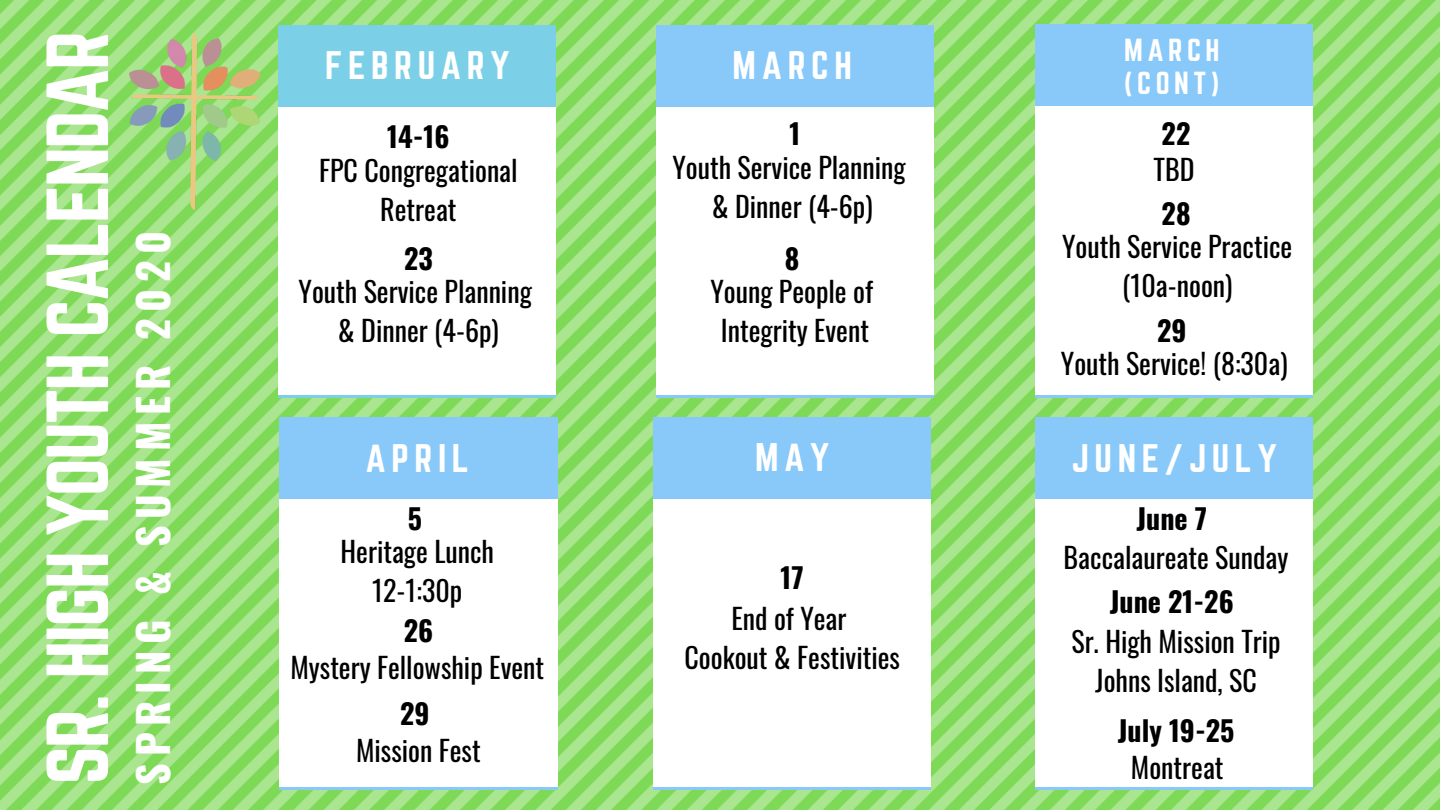
<style>
.page{position:relative;width:1440px;height:810px;background:#fff}
.page>*{position:absolute;margin:0;border:0;box-sizing:border-box;transform-origin:0 0}
.t1{font:77px "Norwester";letter-spacing:-.03em;color:#fff}
.t2{font:700 42px "Oswald";letter-spacing:.16em;color:#fff}
.t3{font:35px "Norwester";letter-spacing:.16em;color:#fff}
.t4{font:28px/39px "Oswald";color:#000;text-align:center}
.t5{font:700 28px "Oswald";color:#000}
.t6{font:28px/32.2px "Norwester";letter-spacing:.16em;color:#fff}
</style>
<div class="page">
<img style="left:0;top:0;width:1440px;height:810px">
<div style="left:278px;top:370px;width:278px;height:26px;background:#fff"></div>
<div style="left:278px;top:27px;width:278px;height:105px;background:#fff"></div>
<div style="left:278px;top:132px;width:278px;height:238px;background:#fff"></div>
<hr style="left:278px;top:395px;width:278px;height:2px;background:#7bd0e7">
<div style="left:278px;top:25px;width:278px;height:82px;background:#7bd0e7"></div>
<div style="left:656px;top:370px;width:278px;height:27px;background:#fff"></div>
<div style="left:656px;top:27px;width:278px;height:105px;background:#fff"></div>
<div style="left:656px;top:132px;width:278px;height:238px;background:#fff"></div>
<hr style="left:656px;top:396px;width:278px;height:2px;background:#88c9f9">
<div style="left:656px;top:25px;width:278px;height:82px;background:#88c9f9"></div>
<div style="left:1035px;top:370px;width:278px;height:26px;background:#fff"></div>
<div style="left:1035px;top:26px;width:278px;height:105px;background:#fff"></div>
<div style="left:1035px;top:131px;width:278px;height:239px;background:#fff"></div>
<hr style="left:1035px;top:395px;width:278px;height:2px;background:#88c9f9">
<div style="left:1035px;top:25px;width:278px;height:81px;background:#88c9f9"></div>
<div style="left:280px;top:762px;width:277px;height:26px;background:#fff"></div>
<div style="left:280px;top:418px;width:277px;height:106px;background:#fff"></div>
<div style="left:280px;top:524px;width:277px;height:238px;background:#fff"></div>
<hr style="left:280px;top:787px;width:277px;height:3px;background:#88c9f9">
<div style="left:280px;top:417px;width:277px;height:81px;background:#88c9f9"></div>
<div style="left:653px;top:762px;width:278px;height:26px;background:#fff"></div>
<div style="left:653px;top:418px;width:278px;height:106px;background:#fff"></div>
<div style="left:653px;top:524px;width:278px;height:238px;background:#fff"></div>
<hr style="left:653px;top:787px;width:278px;height:3px;background:#88c9f9">
<div style="left:653px;top:417px;width:278px;height:81px;background:#88c9f9"></div>
<div style="left:1035px;top:762px;width:278px;height:26px;background:#fff"></div>
<div style="left:1035px;top:418px;width:278px;height:106px;background:#fff"></div>
<div style="left:1035px;top:524px;width:278px;height:238px;background:#fff"></div>
<hr style="left:1035px;top:787px;width:278px;height:3px;background:#88c9f9">
<div style="left:1035px;top:417px;width:278px;height:81px;background:#88c9f9"></div>
<img style="left:127px;top:32px;width:135px;height:180px">
<h1 class="t1" style="left:41px;top:785px;width:755px;rotate:-90deg">SR. HIGH YOUTH CALENDAR</h1>
<h2 class="t2" style="left:120px;top:785px;width:556px;rotate:-90deg">SPRING &amp; SUMMER 2020</h2>
<p class="t3" style="left:325px;top:49px;width:186px">FEBRUARY</p>
<p class="t3" style="left:733px;top:49px;width:121px">MARCH</p>
<p class="t5" style="left:387px;top:114px;width:64px">14-16</p>
<p class="t5" style="left:790px;top:112px;width:12px">1</p>
<p class="t4" style="left:319px;top:150px;width:200px">FPC Congregational<br>Retreat</p>
<p class="t4" style="left:672px;top:147px;width:235px">Youth Service Planning &amp; Dinner (4-6p)</p>
<p class="t5" style="left:404px;top:236px;width:30px">23</p>
<p class="t4" style="left:299px;top:271px;width:235px">Youth Service Planning &amp; Dinner (4-6p)</p>
<p class="t5" style="left:785px;top:236px;width:16px">8</p>
<p class="t4" style="left:710px;top:271px;width:164px">Young People of<br>Integrity Event</p>
<p class="t6" style="left:1124px;top:36px;width:97px">MARCH (CONT)</p>
<p class="t5" style="left:1162px;top:112px;width:30px">22</p>
<p class="t4" style="left:1154px;top:149px;width:42px">TBD</p>
<p class="t5" style="left:1162px;top:191px;width:30px">28</p>
<p class="t4" style="left:1062px;top:226px;width:232px">Youth Service Practice (10a-noon)</p>
<p class="t5" style="left:1157px;top:309px;width:31px">29</p>
<p class="t4" style="left:1061px;top:343px;width:228px">Youth Service! (8:30a)</p>
<p class="t3" style="left:365px;top:441px;width:105px">APRIL</p>
<p class="t3" style="left:755px;top:441px;width:76px">MAY</p>
<p class="t3" style="left:1071px;top:441px;width:207px">JUNE/JULY</p>
<p class="t5" style="left:408px;top:497px;width:16px">5</p>
<p class="t4" style="left:341px;top:531px;width:155px">Heritage Lunch<br>12-1:30p</p>
<p class="t5" style="left:404px;top:609px;width:31px">26</p>
<p class="t4" style="left:290px;top:647px;width:255px">Mystery Fellowship Event</p>
<p class="t5" style="left:400px;top:692px;width:31px">29</p>
<p class="t4" style="left:356px;top:730px;width:126px">Mission Fest</p>
<p class="t5" style="left:781px;top:556px;width:25px">17</p>
<p class="t4" style="left:684px;top:598px;width:217px">End of Year<br>Cookout &amp; Festivities</p>
<p class="t5" style="left:1136px;top:497px;width:72px">June 7</p>
<p class="t4" style="left:1064px;top:537px;width:226px">Baccalaureate Sunday</p>
<p class="t5" style="left:1110px;top:580px;width:125px">June 21-26</p>
<p class="t4" style="left:1071px;top:620px;width:211px">Sr. High Mission Trip<br>Johns Island, SC</p>
<p class="t5" style="left:1118px;top:708px;width:118px">July 19-25</p>
<p class="t4" style="left:1131px;top:747px;width:94px">Montreat</p>
</div>
